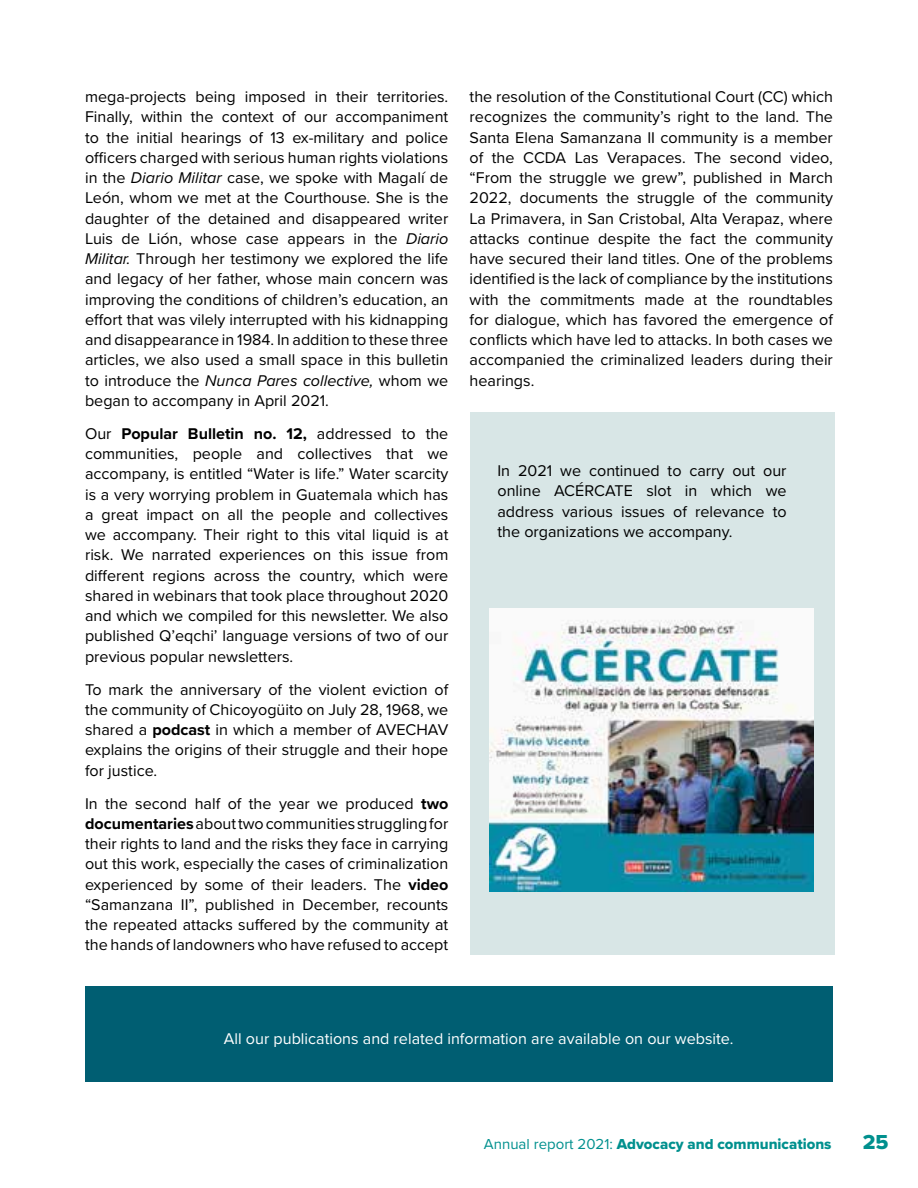
<style>
.page{position:relative;width:918px;height:1188px;background:#fff}
.page>*{position:absolute;margin:0;border:0;box-sizing:border-box;transform-origin:0 0}
.t1{font:21px "Proxima Nova Extrabld";color:#00908e}
.t2{font:16.2px/20.2px "Proxima Nova";color:#000;text-align:justify}
.t3{font:16.2px "Proxima Nova";color:#fff}
.t4{font:15px "Proxima Nova Extrabld";color:#00908e}
.s1{font-style:italic}
.s2{font-weight:700}
.s3{font-family:"Proxima Nova"}
</style>
<div class="page">
<div style="left:470px;top:412px;width:364px;height:542px;background:#d8e6e6"></div>
<div style="left:85px;top:986px;width:748px;height:96px;background:#005e72"></div>
<img style="left:489px;top:608px;width:324px;height:283px">
<p class="t2" style="left:85px;top:86px;width:365px">mega-projects being imposed in their territories.<br>Finally, within the context of our accompaniment to the initial hearings of 13 ex-military and police officers charged with serious human rights violations in the <span class="s1">Diario Militar</span> case, we spoke with Magalí de León, whom we met at the Courthouse. She is the daughter of the detained and disappeared writer Luis de Lión, whose case appears in the <span class="s1">Diario Militar.</span> Through her testimony we explored the life and legacy of her father, whose main concern was improving the conditions of children’s education, an effort that was vilely interrupted with his kidnapping and disappearance in 1984. In addition to these three articles, we also used a small space in this bulletin to introduce the <span class="s1">Nunca Pares collective,</span> whom we began to accompany in April 2021.</p>
<p class="t2" style="left:85px;top:423px;width:365px">Our <span class="s2">Popular Bulletin no. 12,</span> addressed to the communities, people and collectives that we accompany, is entitled “Water is life.” Water scarcity is a very worrying problem in Guatemala which has a great impact on all the people and collectives we accompany. Their right to this vital liquid is at risk. We narrated experiences on this issue from different regions across the country, which were shared in webinars that took place throughout 2020 and which we compiled for this newsletter. We also published Q’eqchi’ language versions of two of our previous popular newsletters.</p>
<p class="t2" style="left:85px;top:678px;width:365px">To mark the anniversary of the violent eviction of the community of Chicoyogüito on July 28, 1968, we shared a <span class="s2">podcast</span> in which a member of AVECHAV explains the origins of their struggle and their hope for justice.</p>
<p class="t2" style="left:85px;top:792px;width:365px">In the second half of the year we produced <span class="s2">two documentaries</span> about two communities struggling for their rights to land and the risks they face in carrying out this work, especially the cases of criminalization experienced by some of their leaders. The <span class="s2">video </span>“Samanzana II”, published in December, recounts the repeated attacks suffered by the community at the hands of landowners who have refused to accept</p>
<p class="t2" style="left:470px;top:86px;width:365px">the resolution of the Constitutional Court (CC) which recognizes the community’s right to the land. The Santa Elena Samanzana II community is a member of the CCDA Las Verapaces. The second video, “From the struggle we grew”, published in March 2022, documents the struggle of the community La Primavera, in San Cristobal, Alta Verapaz, where attacks continue despite the fact the community have secured their land titles. One of the problems identified is the lack of compliance by the institutions with the commitments made at the roundtables for dialogue, which has favored the emergence of conflicts which have led to attacks. In both cases we accompanied the criminalized leaders during their hearings.</p>
<p class="t2" style="left:497px;top:460px;width:291px">In 2021 we continued to carry out our online ACÉRCATE slot in which we address various issues of relevance to the organizations we accompany.</p>
<p class="t3" style="left:224px;top:1026px;width:511px">All our publications and related information are available on our website.</p>
<p class="t4" style="left:484px;top:1133px;width:349px"><span class="s3">Annual report 2021:</span> Advocacy and communications</p>
<p class="t1" style="left:863px;top:1127px;width:27px">25</p>
</div>
